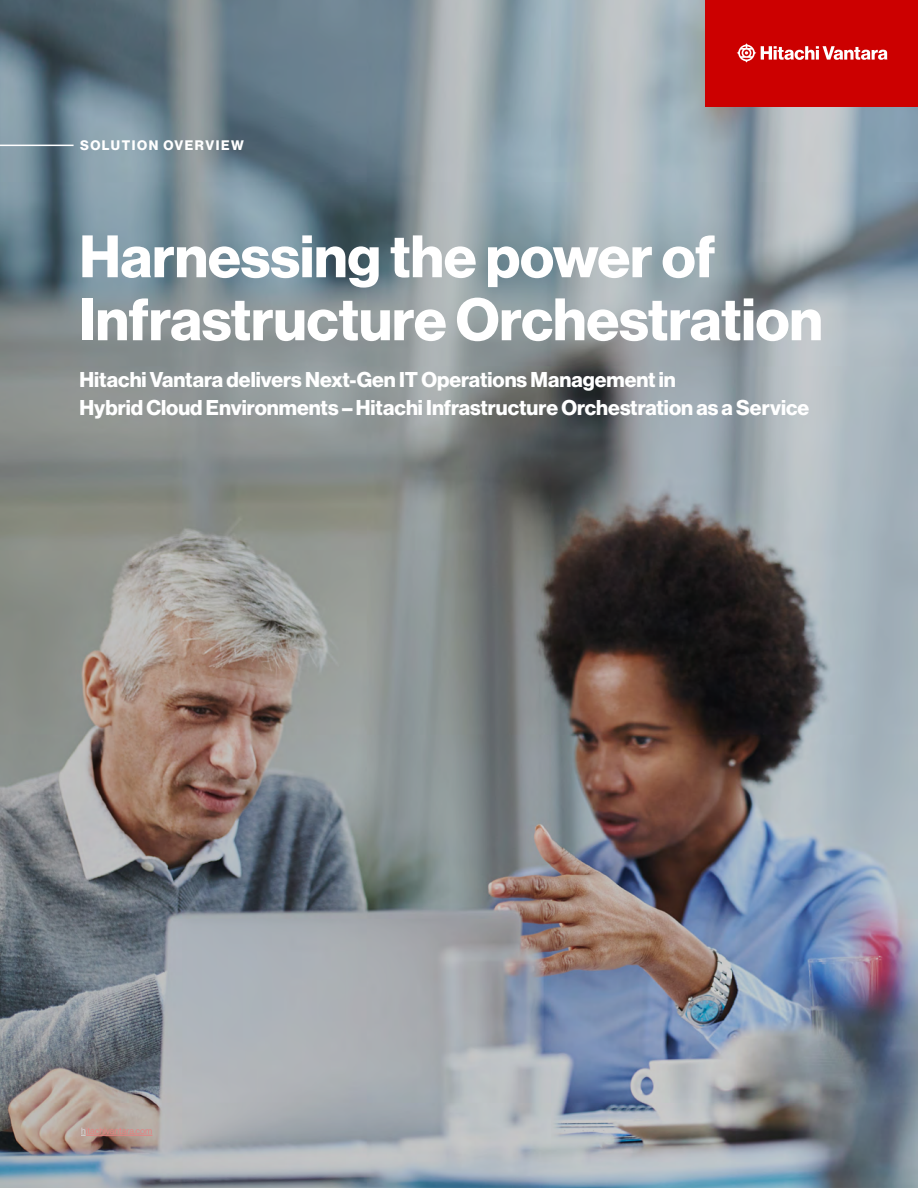
<style>
.page{position:relative;width:918px;height:1188px;background:#fff}
.page>*{position:absolute;margin:0;border:0;box-sizing:border-box;transform-origin:0 0}
.Main_Title_White{font:58.5px/63px "N Haas Grotesk DS Pro 75 Bd";color:#fff}
.Callout_Headline_White{font:21px/27px "N Haas Grotesk DS Pro 75 Bd";color:#fff}
.Doc_Type_RED{font:13.5px "N Haas Grotesk DS Pro 75 Bd";letter-spacing:.115em;color:#fff}
.Address___Contact_Body{font:9px "N Haas Grotesk DS Pro 55 Rg";color:#e68080}
.s1{color:#dadade}
</style>
<div class="page">
<img style="left:0;top:0;width:918px;height:1188px">
<hr style="left:0;top:145px;width:74px;height:1px;background:#fff">
<hr style="left:86px;top:1135px;width:66px;height:1px;background:#e68080">
<div style="left:706px;top:0;width:212px;height:106px;background:#c00"></div>
<svg style="left:736px;top:43px;width:151px;height:20px"></svg>
<p class="Doc_Type_RED" style="left:80px;top:137px;width:165px">SOLUTION OVERVIEW</p>
<p class="Main_Title_White" style="left:80px;top:226px;width:745px">Harnessing the power of<br>Infrastructure Orchestration</p>
<p class="Callout_Headline_White" style="left:80px;top:367px;width:731px">Hitachi Vantara delivers Next-Gen IT Operations Management in<br>Hybrid Cloud Environments – Hitachi Infrastructure Orchestration as a Service</p>
<p class="Address___Contact_Body" style="left:81px;top:1126px;width:73px"><span class="s1">h</span>itachivantara.com</p>
</div>
